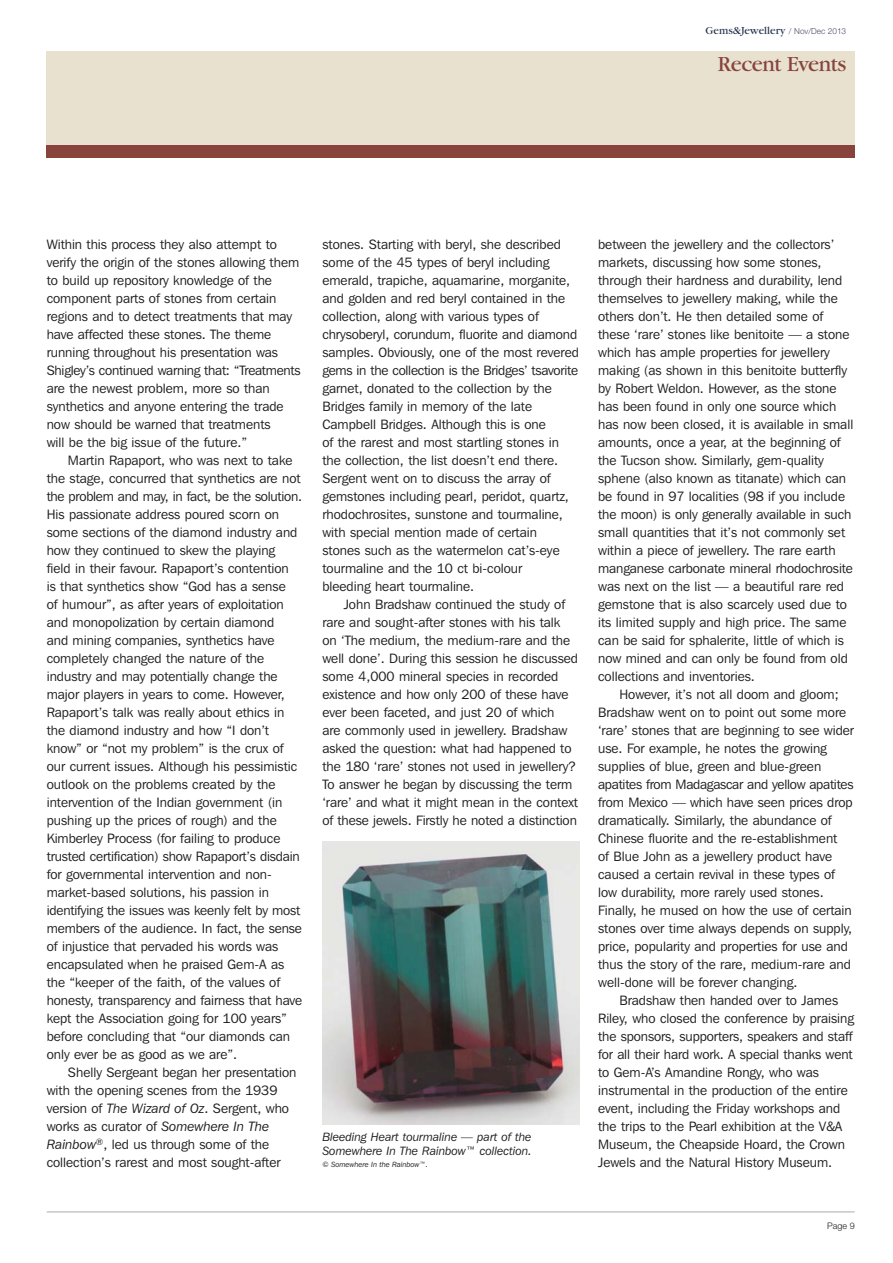
<style>
.page{position:relative;width:893px;height:1263px;background:#fff}
.page>*{position:absolute;margin:0;border:0;box-sizing:border-box;transform-origin:0 0}
.t1{font:22.5px "Garamond";letter-spacing:-.025em;color:#88443c}
.t2{font:13.5px/18px "Franklin Gothic IT Cby BT";color:#201d1d}
.t3{font:italic 12px/14.4px "Franklin Gothic IT Cby BT";color:#201d1d}
.t4{font:11.25px "Garamond";color:#283450}
.t5{font:300 9px "Helvetica Neue";color:#201d1d}
.t6{font:italic 7.5px "Franklin Gothic IT Cby BT";color:#201d1d}
.s1{font-family:"Helvetica Neue";font-weight:300;font-size:8.25px;color:#4a4e66}
.s2{font-style:italic}
</style>
<div class="page">
<div style="left:47px;top:51px;width:808px;height:94px;background:#e8e1cf"></div>
<div style="left:47px;top:145px;width:808px;height:12px;background:#88443c"></div>
<hr style="left:47px;top:1211px;width:808px;height:2px;background:#c6c7c9">
<img style="left:322px;top:842px;width:257px;height:282px">
<p class="t4" style="left:706px;top:26px;width:142px">Gems&amp;Jewellery <span class="s1">/ Nov/Dec 2013</span></p>
<h1 class="t1" style="left:718px;top:56px;width:130px">Recent Events</h1>
<p class="t2" style="left:47px;top:236px;width:255px">Within this process they also attempt to verify the origin of the stones allowing them to build up repository knowledge of the component parts of stones from certain regions and to detect treatments that may have affected these stones. The theme running throughout his presentation was Shigley’s continued warning that: “Treatments are the newest problem, more so than synthetics and anyone entering the trade now should be warned that treatments<br>will be the big issue of the future.”</p>
<p class="t2" style="left:47px;top:452px;width:257px;text-indent:21px">Martin Rapaport, who was next to take the stage, concurred that synthetics are not the problem and may, in fact, be the solution.<br>His passionate address poured scorn on some sections of the diamond industry and how they continued to skew the playing field in their favour. Rapaport’s contention<br>is that synthetics show “God has a sense<br>of humour”, as after years of exploitation and monopolization by certain diamond<br>and mining companies, synthetics have completely changed the nature of the industry and may potentially change the major players in years to come. However, Rapaport’s talk was really about ethics in the diamond industry and how “I don’t know” or “not my problem” is the crux of our current issues. Although his pessimistic outlook on the problems created by the intervention of the Indian government (in pushing up the prices of rough) and the Kimberley Process (for failing to produce trusted certification) show Rapaport’s disdain for governmental intervention and non&shy;market-based solutions, his passion in identifying the issues was keenly felt by most members of the audience. In fact, the sense of injustice that pervaded his words was encapsulated when he praised Gem-A as the “keeper of the faith, of the values of honesty, transparency and fairness that have kept the Association going for 100 years” before concluding that “our diamonds can only ever be as good as we are”.</p>
<p class="t2" style="left:47px;top:1064px;width:251px;text-indent:21px">Shelly Sergeant began her presentation with the opening scenes from the 1939 version of <span class="s2">The Wizard of Oz</span>. Sergent, who works as curator of <span class="s2">Somewhere In The Rainbow</span><sup>®</sup>, led us through some of the collection’s rarest and most sought-after</p>
<p class="t2" style="left:322px;top:236px;width:258px">stones. Starting with beryl, she described some of the 45 types of beryl including emerald, trapiche, aquamarine, morganite, and golden and red beryl contained in the collection, along with various types of chrysoberyl, corundum, fluorite and diamond samples. Obviously, one of the most revered gems in the collection is the Bridges’ tsavorite garnet, donated to the collection by the Bridges family in memory of the late Campbell Bridges. Although this is one<br>of the rarest and most startling stones in the collection, the list doesn’t end there.<br>Sergent went on to discuss the array of gemstones including pearl, peridot, quartz, rhodochrosites, sunstone and tourmaline, with special mention made of certain<br>stones such as the watermelon cat’s-eye tourmaline and the 10 ct bi-colour<br>bleeding heart tourmaline.</p>
<p class="t2" style="left:322px;top:596px;width:257px;text-indent:21px">John Bradshaw continued the study of rare and sought-after stones with his talk<br>on ‘The medium, the medium-rare and the well done’. During this session he discussed some 4,000 mineral species in recorded existence and how only 200 of these have ever been faceted, and just 20 of which<br>are commonly used in jewellery. Bradshaw asked the question: what had happened to the 180 ‘rare’ stones not used in jewellery?<br>To answer he began by discussing the term ‘rare’ and what it might mean in the context of these jewels. Firstly he noted a distinction</p>
<p class="t3" style="left:322px;top:1131px;width:211px">Bleeding Heart tourmaline — part of the<br>Somewhere In The Rainbow™ collection.</p>
<p class="t6" style="left:322px;top:1161px;width:107px">© Somewhere In the Rainbow™.</p>
<p class="t2" style="left:598px;top:236px;width:257px">between the jewellery and the collectors’ markets, discussing how some stones, through their hardness and durability, lend themselves to jewellery making, while the others don’t. He then detailed some of these ‘rare’ stones like benitoite — a stone which has ample properties for jewellery making (as shown in this benitoite butterfly by Robert Weldon. However, as the stone has been found in only one source which has now been closed, it is available in small amounts, once a year, at the beginning of the Tucson show. Similarly, gem-quality sphene (also known as titanate) which can be found in 97 localities (98 if you include the moon) is only generally available in such small quantities that it’s not commonly set within a piece of jewellery. The rare earth manganese carbonate mineral rhodochrosite was next on the list — a beautiful rare red gemstone that is also scarcely used due to its limited supply and high price. The same can be said for sphalerite, little of which is now mined and can only be found from old collections and inventories.</p>
<p class="t2" style="left:598px;top:686px;width:257px;text-indent:21px">However, it’s not all doom and gloom; Bradshaw went on to point out some more ‘rare’ stones that are beginning to see wider use. For example, he notes the growing supplies of blue, green and blue-green apatites from Madagascar and yellow apatites from Mexico — which have seen prices drop dramatically. Similarly, the abundance of Chinese fluorite and the re-establishment<br>of Blue John as a jewellery product have caused a certain revival in these types of low durability, more rarely used stones.<br>Finally, he mused on how the use of certain stones over time always depends on supply, price, popularity and properties for use and thus the story of the rare, medium-rare and well-done will be forever changing.</p>
<p class="t2" style="left:598px;top:992px;width:257px;text-indent:21px">Bradshaw then handed over to James Riley, who closed the conference by praising the sponsors, supporters, speakers and staff for all their hard work. A special thanks went to Gem-A’s Amandine Rongy, who was instrumental in the production of the entire event, including the Friday workshops and the trips to the Pearl exhibition at the V&amp;A Museum, the Cheapside Hoard, the Crown Jewels and the Natural History Museum.</p>
<p class="t5" style="left:827px;top:1223px;width:29px">Page 9</p>
</div>
